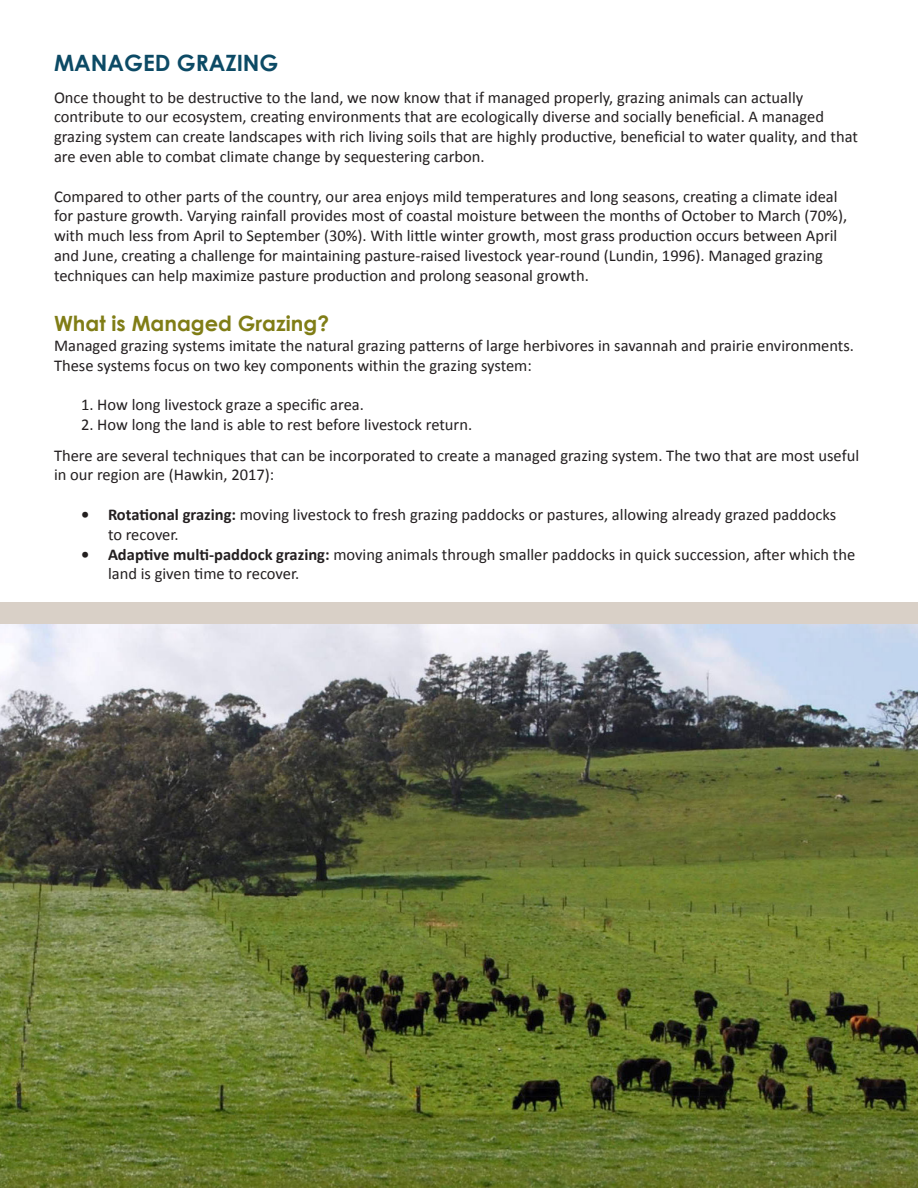
<style>
.page{position:relative;width:918px;height:1188px;background:#fff}
.page>*{position:absolute;margin:0;border:0;box-sizing:border-box;transform-origin:0 0}
.t1{font:700 22.5px "Century Gothic";color:#0c4a65}
.t2{font:700 21px "Century Gothic";color:#807d16}
.t3{font:16.5px/19.8px "Calibri";color:#231f20}
.s1{font-weight:700}
</style>
<div class="page">
<div style="left:0;top:603px;width:918px;height:22px;background:#d9d0c7"></div>
<img style="left:0;top:625px;width:918px;height:563px">
<p class="t1" style="left:54px;top:49px;width:226px">MANAGED GRAZING</p>
<p class="t3" style="left:54px;top:87px;width:806px">Once thought to be destructive to the land, we now know that if managed properly, grazing animals can actually contribute to our ecosystem, creating environments that are ecologically diverse and socially beneficial. A managed grazing system can create landscapes with rich living soils that are highly productive, beneficial to water quality, and that are even able to combat climate change by sequestering carbon.</p>
<p class="t3" style="left:54px;top:186px;width:795px">Compared to other parts of the country, our area enjoys mild temperatures and long seasons, creating a climate ideal for pasture growth. Varying rainfall provides most of coastal moisture between the months of October to March (70%), with much less from April to September (30%). With little winter growth, most grass production occurs between April and June, creating a challenge for maintaining pasture-raised livestock year-round (Lundin, 1996). Managed grazing techniques can help maximize pasture production and prolong seasonal growth.</p>
<p class="t2" style="left:54px;top:310px;width:277px">What is Managed Grazing?</p>
<p class="t3" style="left:54px;top:336px;width:802px">Managed grazing systems imitate the natural grazing patterns of large herbivores in savannah and prairie environments.<br>These systems focus on two key components within the grazing system:</p>
<p class="t3" style="left:81px;top:395px;width:285px">1. How long livestock graze a specific area.</p>
<p class="t3" style="left:81px;top:415px;width:393px">2. How long the land is able to rest before livestock return.</p>
<p class="t3" style="left:54px;top:445px;width:807px">There are several techniques that can be incorporated to create a managed grazing system. The two that are most useful in our region are (Hawkin, 2017):</p>
<p class="t3" style="left:108px;top:505px;width:730px;text-indent:-27px"><span class="s1">• Rotational grazing:</span> moving livestock to fresh grazing paddocks or pastures, allowing already grazed paddocks to recover.</p>
<p class="t3" style="left:108px;top:544px;width:749px;text-indent:-27px"><span class="s1">• Adaptive multi-paddock grazing:</span> moving animals through smaller paddocks in quick succession, after which the land is given time to recover.</p>
</div>
